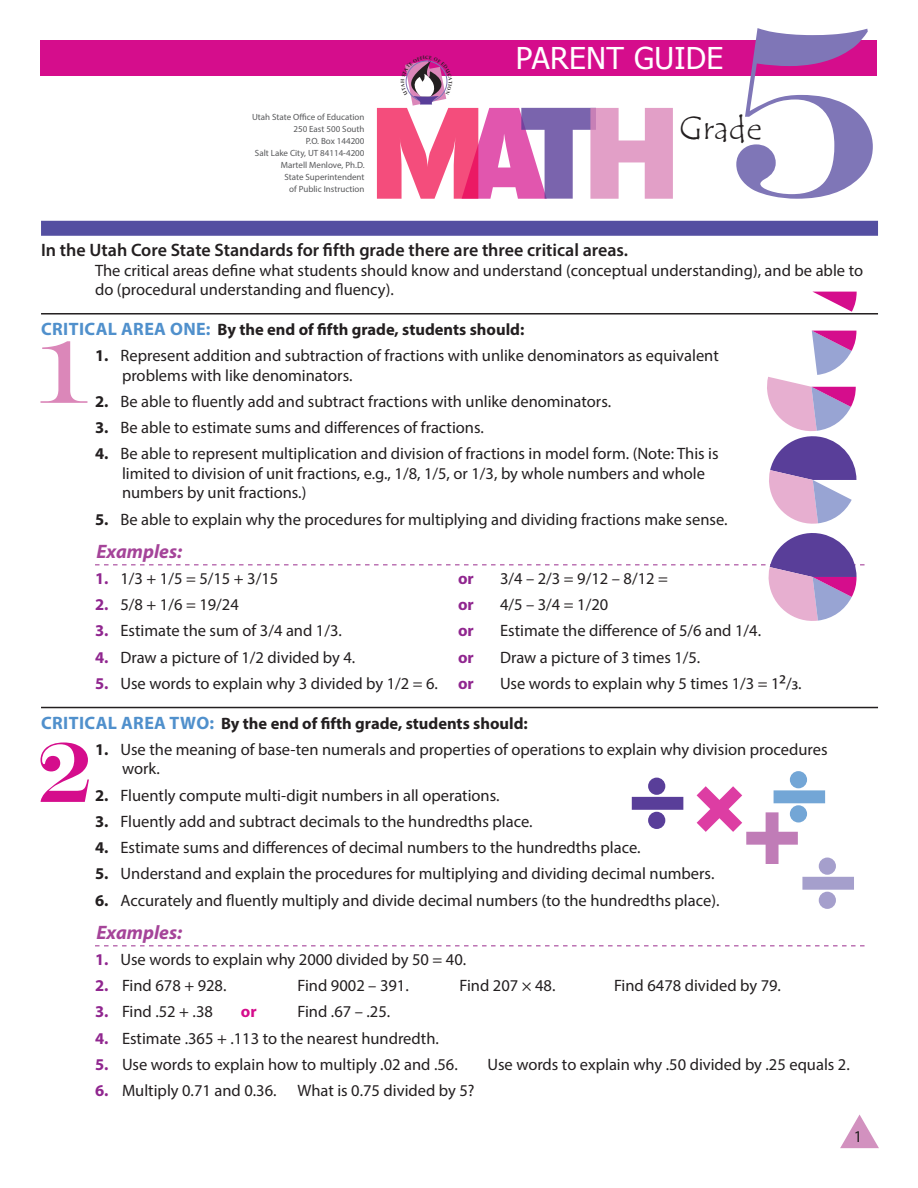
<style>
.page{position:relative;width:918px;height:1188px;background:#fff}
.page>*{position:absolute;margin:0;border:0;box-sizing:border-box;transform-origin:0 0}
.t1{font:33px "Tempus Sans ITC";letter-spacing:.01em;color:#231f20}
.t2{font:30px "Tahoma";letter-spacing:.01em;color:#fff}
.t3{font:italic 700 19.5px "Myriad Pro";color:#a54499}
.t4{font:600 18px "Myriad Pro";color:#231f20}
.t5{font:16.5px/19.5px "Myriad Pro";color:#231f20}
.t6{font:700 16.5px "Myriad Pro";color:#231f20}
.t7{font:700 16.5px "Myriad Pro";color:#90268f}
.t8{font:700 16.5px "Myriad Pro";color:#d50d8c}
.t9{font:9px/12px "Myriad Pro";color:#57585a;text-align:right}
.s1{font-size:18px;color:#5090cc}
.s2{font-weight:700}
.s3{font-weight:700;color:#90268f}
.s4{font-size:21px}
</style>
<div class="page">
<svg style="left:840px;top:1114px;width:39px;height:34px"></svg>
<div style="left:40px;top:40px;width:837px;height:36px;background:#d50d8c"></div>
<svg style="left:40px;top:341px;width:47px;height:62px"></svg>
<svg style="left:736px;top:28px;width:137px;height:171px"></svg>
<div style="left:41px;top:221px;width:837px;height:15px;background:#544fa1"></div>
<hr style="left:41px;top:313px;width:837px;height:2px;background:#231f20">
<hr style="left:41px;top:707px;width:837px;height:1px;background:#231f20">
<svg style="left:95px;top:945px;width:770px;height:1px"></svg>
<svg style="left:813px;top:292px;width:44px;height:20px"></svg>
<svg style="left:95px;top:331px;width:770px;height:290px"></svg>
<svg style="left:802px;top:877px;width:52px;height:13px"></svg>
<div style="left:819px;top:858px;width:17px;height:17px;background:#a59fcc;border-radius:50%"></div>
<div style="left:819px;top:892px;width:17px;height:17px;background:#a59fcc;border-radius:50%"></div>
<div style="left:790px;top:771px;width:17px;height:17px;background:#73a6d6;border-radius:50%"></div>
<svg style="left:632px;top:797px;width:51px;height:13px"></svg>
<div style="left:648px;top:778px;width:17px;height:17px;background:#593e99;border-radius:50%"></div>
<div style="left:648px;top:812px;width:17px;height:17px;background:#593e99;border-radius:50%"></div>
<svg style="left:697px;top:786px;width:128px;height:78px"></svg>
<svg style="left:40px;top:742px;width:49px;height:60px"></svg>
<svg style="left:377px;top:60px;width:296px;height:139px"></svg>
<p class="t2" style="left:516px;top:38px;width:209px">PARENT GUIDE</p>
<p class="t9" style="left:252px;top:111px;width:114px">Utah State Office of Education<br>250 East 500 South<br>P.O. Box 144200<br>Salt Lake City, UT 84114-4200<br>Martell Menlove, Ph.D.<br>State Superintendent<br>of Public Instruction</p>
<p class="t1" style="left:680px;top:108px;width:84px">Grade</p>
<p class="t4" style="left:41px;top:239px;width:589px">In the Utah Core State Standards for fifth grade there are three critical areas.</p>
<p class="t5" style="left:95px;top:260px;width:770px">The critical areas define what students should know and understand (conceptual understanding), and be able to do (procedural understanding and fluency).</p>
<p class="t6" style="left:41px;top:318px;width:485px"><span class="s1">CRITICAL AREA ONE:</span> By the end of fifth grade, students should:</p>
<p class="t5" style="left:122px;top:345px;width:598px;text-indent:-27px"><span class="s2">1.</span> Represent addition and subtraction of fractions with unlike denominators as equivalent problems with like denominators.</p>
<p class="t5" style="left:95px;top:391px;width:518px"><span class="s2">2.</span> Be able to fluently add and subtract fractions with unlike denominators.</p>
<p class="t5" style="left:95px;top:417px;width:390px"><span class="s2">3.</span> Be able to estimate sums and differences of fractions.</p>
<p class="t5" style="left:122px;top:444px;width:598px;text-indent:-27px"><span class="s2">4.</span> Be able to represent multiplication and division of fractions in model form. (Note: This is limited to division of unit fractions, e.g., 1/8, 1/5, or 1/3, by whole numbers and whole numbers by unit fractions.)</p>
<p class="t5" style="left:95px;top:509px;width:634px"><span class="s2">5.</span> Be able to explain why the procedures for multiplying and dividing fractions make sense.</p>
<p class="t3" style="left:97px;top:538px;width:87px">Examples:</p>
<p class="t5" style="left:95px;top:568px;width:185px"><span class="s3">1.</span> 1/3 + 1/5 = 5/15 + 3/15</p>
<p class="t7" style="left:458px;top:567px;width:17px">or</p>
<p class="t5" style="left:500px;top:568px;width:169px">3/4 – 2/3 = 9/12 – 8/12 =</p>
<p class="t5" style="left:95px;top:594px;width:145px"><span class="s3">2.</span> 5/8 + 1/6 = 19/24</p>
<p class="t7" style="left:458px;top:594px;width:17px">or</p>
<p class="t5" style="left:500px;top:594px;width:110px">4/5 – 3/4 = 1/20</p>
<p class="t5" style="left:95px;top:621px;width:248px"><span class="s3">3.</span> Estimate the sum of 3/4 and 1/3.</p>
<p class="t7" style="left:458px;top:620px;width:17px">or</p>
<p class="t5" style="left:500px;top:621px;width:263px">Estimate the difference of 5/6 and 1/4.</p>
<p class="t5" style="left:95px;top:647px;width:262px"><span class="s3">4.</span> Draw a picture of 1/2 divided by 4.</p>
<p class="t7" style="left:458px;top:646px;width:17px">or</p>
<p class="t5" style="left:500px;top:647px;width:202px">Draw a picture of 3 times 1/5.</p>
<p class="t5" style="left:95px;top:673px;width:380px"><span class="s3">5.</span> Use words to explain why 3 divided by 1/2 = 6. <span class="s3">or</span></p>
<p class="t5" style="left:500px;top:673px;width:303px">Use words to explain why 5 times 1/3 = 1<span class="s4">2</span>/<span class="s4">3</span>.</p>
<p class="t6" style="left:41px;top:712px;width:488px"><span class="s1">CRITICAL AREA TWO:</span> By the end of fifth grade, students should:</p>
<p class="t5" style="left:122px;top:739px;width:707px;text-indent:-27px"><span class="s2">1.</span> Use the meaning of base-ten numerals and properties of operations to explain why division procedures work.</p>
<p class="t5" style="left:95px;top:785px;width:406px"><span class="s2">2.</span> Fluently compute multi-digit numbers in all operations.</p>
<p class="t5" style="left:95px;top:811px;width:439px"><span class="s2">3.</span> Fluently add and subtract decimals to the hundredths place.</p>
<p class="t5" style="left:95px;top:837px;width:547px"><span class="s2">4.</span> Estimate sums and differences of decimal numbers to the hundredths place.</p>
<p class="t5" style="left:95px;top:864px;width:621px"><span class="s2">5.</span> Understand and explain the procedures for multiplying and dividing decimal numbers.</p>
<p class="t5" style="left:95px;top:890px;width:626px"><span class="s2">6.</span> Accurately and fluently multiply and divide decimal numbers (to the hundredths place).</p>
<p class="t3" style="left:97px;top:919px;width:87px">Examples:</p>
<p class="t5" style="left:95px;top:949px;width:373px"><span class="s3">1.</span> Use words to explain why 2000 divided by 50 = 40.</p>
<p class="t5" style="left:95px;top:975px;width:133px"><span class="s3">2.</span> Find 678 + 928.</p>
<p class="t5" style="left:298px;top:975px;width:113px">Find 9002 – 391.</p>
<p class="t5" style="left:460px;top:975px;width:97px">Find 207 × 48.</p>
<p class="t5" style="left:614px;top:975px;width:169px">Find 6478 divided by 79.</p>
<p class="t5" style="left:95px;top:1002px;width:119px"><span class="s3">3.</span> Find .52 + .38</p>
<p class="t8" style="left:241px;top:1001px;width:17px">or</p>
<p class="t5" style="left:298px;top:1002px;width:94px">Find .67 – .25.</p>
<p class="t5" style="left:95px;top:1028px;width:345px"><span class="s3">4.</span> Estimate .365 + .113 to the nearest hundredth.</p>
<p class="t5" style="left:95px;top:1054px;width:364px"><span class="s3">5.</span> Use words to explain how to multiply .02 and .56.</p>
<p class="t5" style="left:487px;top:1054px;width:364px">Use words to explain why .50 divided by .25 equals 2.</p>
<p class="t5" style="left:95px;top:1080px;width:183px"><span class="s3">6.</span> Multiply 0.71 and 0.36.</p>
<p class="t5" style="left:297px;top:1080px;width:179px">What is 0.75 divided by 5?</p>
<p class="t5" style="left:854px;top:1127px;width:10px">1</p>
</div>
